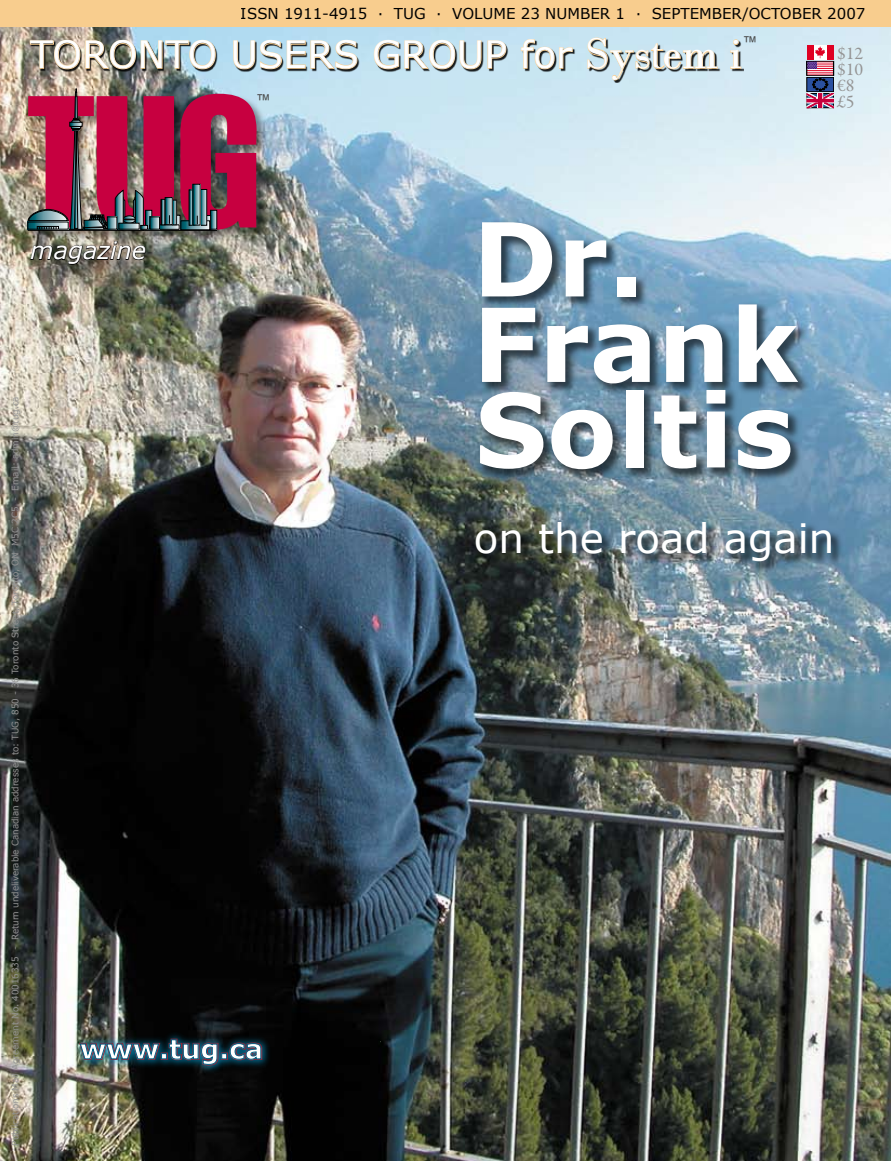
<style>
.page{position:relative;width:891px;height:1161px;background:#fff}
.page>*{position:absolute;margin:0;border:0;box-sizing:border-box;transform-origin:0 0}
.t1{font:700 102px/85.5px "Verdana";color:#fff}
.t2{font:40.5px "Verdana";color:#fff}
.t3{font:37.5px "Verdana";color:#fff}
.t4{font:700 27px "Verdana";color:#fff}
.t5{font:italic 24px "Verdana";color:#fff}
.t6{font:18px/16px "Garamond Premr Pro";color:#949494}
.t7{font:15px "Verdana";color:#000}
.t8{font:15px "Arial";color:#464646}
.t9{font:9px "Verdana";color:#949494}
.s1{font-family:"Bodoni";font-size:45px}
.s2{font-family:"Bask Old Face";font-size:45px}
</style>
<div class="page">
<img style="left:0;top:27px;width:891px;height:1134px">
<div style="left:0;top:0;width:891px;height:27px;background:#f8cd8e"></div>
<div style="left:472px;top:219px;width:373px;height:356px;background:#000;opacity:.6"></div>
<div style="left:31px;top:38px;width:713px;height:44px;background:#000;opacity:.88"></div>
<img style="left:30px;top:40px;width:186px;height:30px">
<svg style="left:233px;top:40px;width:125px;height:30px;background:#97a3a1"></svg>
<svg style="left:374px;top:40px;width:133px;height:30px;background:#9da7a5"></svg>
<svg style="left:521px;top:39px;width:52px;height:31px;background:#a6b1af"></svg>
<svg style="left:587px;top:37px;width:131px;height:44px;background:#b4c2c2"></svg>
<svg style="left:730px;top:39px;width:12px;height:30px"></svg>
<img style="left:20px;top:232px;width:157px;height:65px">
<svg style="left:30px;top:243px;width:116px;height:22px;background:#5c574d"></svg>
<div style="left:71px;top:1031px;width:202px;height:44px;background:#00a5df;opacity:.64"></div>
<img style="left:78px;top:1038px;width:185px;height:29px">
<div style="left:26px;top:89px;width:243px;height:154px;background:#000;opacity:.4"></div>
<img style="left:28px;top:88px;width:229px;height:143px">
<div style="left:807px;top:45px;width:27px;height:14px;background:#df0023"></div>
<div style="left:807px;top:45px;width:26px;height:14px;background:#fff"></div>
<div style="left:807px;top:45px;width:6px;height:14px;background:#df0023"></div>
<div style="left:827px;top:45px;width:6px;height:14px;background:#df0023"></div>
<svg style="left:807px;top:46px;width:27px;height:62px"></svg>
<h3 class="t7" style="left:241px;top:4px;width:626px">ISSN 1911-4915 · TUG · VOLUME 23 NUMBER 1 · SEPTEMBER/OCTOBER 2007</h3>
<h3 class="t8" style="left:742px;top:32px;width:16px">™</h3>
<h3 class="t3" style="left:30px;top:31px;width:713px">TORONTO USERS GROUP for <span class="s1">Sys</span><span class="s2">t</span><span class="s1">em i</span></h3>
<h3 class="t8" style="left:256px;top:90px;width:16px">™</h3>
<h3 class="t6" style="left:837px;top:46px;width:28px">$12 $10</h3>
<h3 class="t6" style="left:837px;top:93px;width:19px">£5</h3>
<h3 class="t6" style="left:837px;top:77px;width:19px">€8</h3>
<h3 class="t5" style="left:30px;top:235px;width:117px">magazine</h3>
<p class="t9" style="left:10px;top:1146px;width:751px;rotate:-90deg">Publications Mail Agreement No. 40016335 - Return undeliverable Canadian addresses to: TUG, 850 - 36 Toronto Street, Toronto, ON M5C 2C5 - Email: admin@tug.ca</p>
<h3 class="t4" style="left:80px;top:1032px;width:185px">www.tug.ca</h3>
<h1 class="t1" style="left:473px;top:213px;width:328px">Dr.<br>Frank<br>Soltis</h1>
<h2 class="t2" style="left:474px;top:512px;width:362px">on the road again</h2>
</div>
